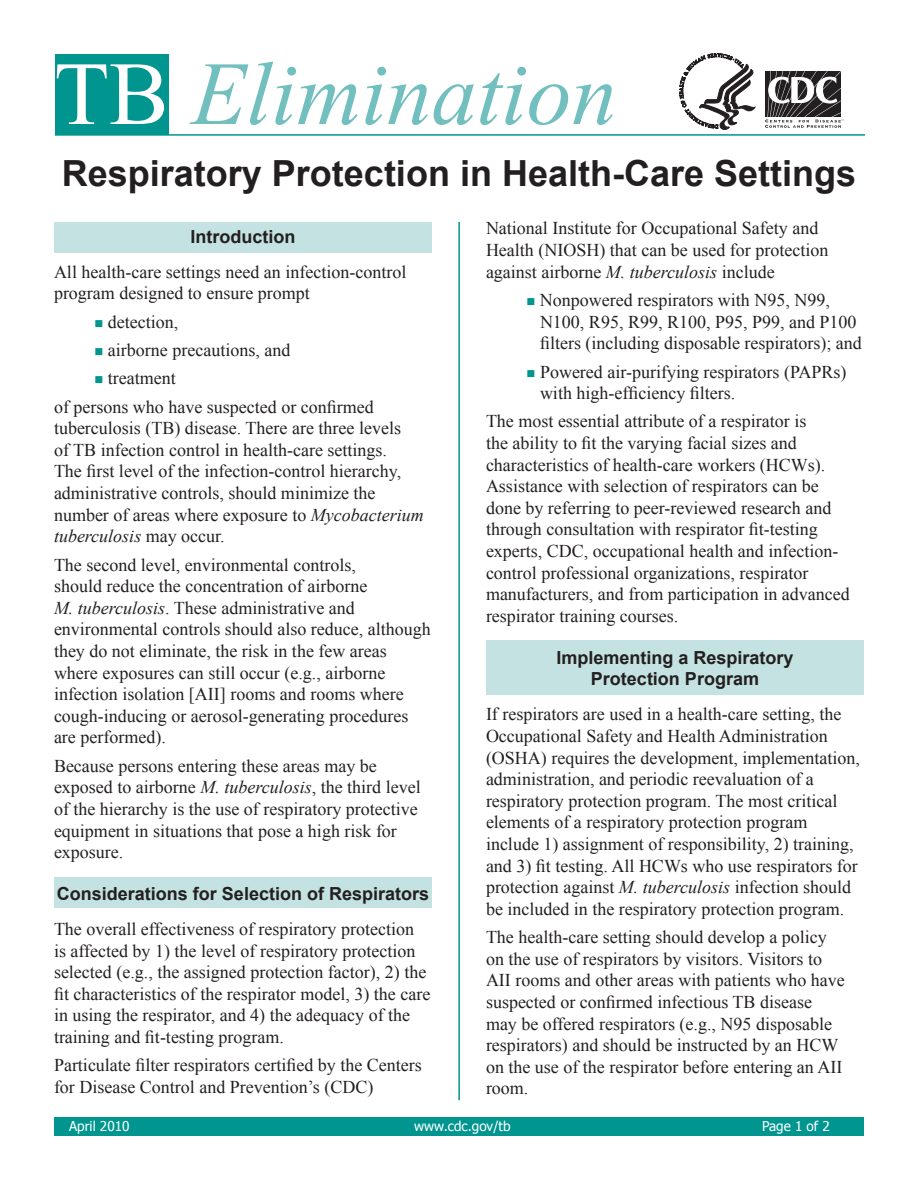
<style>
.page{position:relative;width:918px;height:1188px;background:#fff}
.page>*{position:absolute;margin:0;border:0;box-sizing:border-box;transform-origin:0 0}
.t1{font:italic 90px "Times New Roman";color:#71bfbe}
.Question{font:700 36px "Arial";color:#231f20}
.Answer{font:18px/21.6px "Times New Roman";color:#231f20}
.Question-2{font:700 18px/21.6px "Arial";color:#231f20;text-align:center}
.Subhead_1{font:700 18px "Arial";color:#231f20}
.t2{font:13.5px "Tahoma";color:#fff}
.s1{font-style:normal;color:#fff}
.s2{color:#00958e}
.s3{font-style:italic}
</style>
<div class="page">
<div style="left:55px;top:54px;width:113px;height:81px;background:#00958e"></div>
<hr style="left:55px;top:134px;width:810px;height:2px;background:#00958e">
<hr style="left:458px;top:222px;width:2px;height:878px;background:#00958e">
<div style="left:54px;top:1117px;width:810px;height:19px;background:#00958e"></div>
<svg style="left:680px;top:54px;width:75px;height:76px"></svg>
<svg style="left:765px;top:71px;width:79px;height:57px"></svg>
<div style="left:486px;top:640px;width:378px;height:55px;background:#c4e2e1"></div>
<div style="left:54px;top:878px;width:378px;height:30px;background:#c4e2e1"></div>
<div style="left:54px;top:222px;width:378px;height:30px;background:#c4e2e1"></div>
<p class="t1" style="left:54px;top:32px;width:564px"><span class="s1">TB</span> Elimination</p>
<p class="Question" style="left:62px;top:150px;width:796px">Respiratory Protection in Health-Care Settings</p>
<p class="Subhead_1" style="left:191px;top:224px;width:106px">Introduction</p>
<p class="Answer" style="left:54px;top:261px;width:354px">All health-care settings need an infection-control program designed to ensure prompt</p>
<p class="Answer" style="left:94px;top:310px;width:85px"><span class="s2">■</span> detection,</p>
<p class="Answer" style="left:94px;top:339px;width:197px"><span class="s2">■</span> airborne precautions, and</p>
<p class="Answer" style="left:94px;top:367px;width:83px"><span class="s2">■</span> treatment</p>
<p class="Answer" style="left:54px;top:396px;width:371px">of persons who have suspected or confirmed tuberculosis (TB) disease. There are three levels<br>of TB infection control in health-care settings.<br>The first level of the infection-control hierarchy, administrative controls, should minimize the number of areas where exposure to <span class="s3">Mycobacterium tuberculosis</span> may occur.</p>
<p class="Answer" style="left:54px;top:553px;width:378px">The second level, environmental controls,<br>should reduce the concentration of airborne<br><span class="s3">M. tuberculosis</span>. These administrative and environmental controls should also reduce, although they do not eliminate, the risk in the few areas where exposures can still occur (e.g., airborne infection isolation [AII] rooms and rooms where cough-inducing or aerosol-generating procedures are performed).</p>
<p class="Answer" style="left:54px;top:755px;width:368px">Because persons entering these areas may be exposed to airborne <span class="s3">M. tuberculosis</span>, the third level of the hierarchy is the use of respiratory protective equipment in situations that pose a high risk for exposure.</p>
<p class="Question-2" style="left:57px;top:883px;width:374px">Considerations for Selection of Respirators</p>
<p class="Answer" style="left:54px;top:918px;width:378px">The overall effectiveness of respiratory protection is affected by 1) the level of respiratory protection selected (e.g., the assigned protection factor), 2) the fit characteristics of the respirator model, 3) the care in using the respirator, and 4) the adequacy of the training and fit-testing program.</p>
<p class="Answer" style="left:54px;top:1054px;width:369px">Particulate filter respirators certified by the Centers for Disease Control and Prevention’s (CDC)</p>
<p class="Answer" style="left:486px;top:217px;width:344px">National Institute for Occupational Safety and<br>Health (NIOSH) that can be used for protection against airborne <span class="s3">M. tuberculosis</span> include</p>
<p class="Answer" style="left:540px;top:289px;width:323px;text-indent:-14px"><span class="s2">■</span> Nonpowered respirators with N95, N99,<br>N100, R95, R99, R100, P95, P99, and P100 filters (including disposable respirators); and</p>
<p class="Answer" style="left:540px;top:360px;width:308px;text-indent:-14px"><span class="s2">■</span> Powered air-purifying respirators (PAPRs) with high-efficiency filters.</p>
<p class="Answer" style="left:486px;top:410px;width:365px">The most essential attribute of a respirator is<br>the ability to fit the varying facial sizes and characteristics of health-care workers (HCWs).<br>Assistance with selection of respirators can be done by referring to peer-reviewed research and through consultation with respirator fit-testing experts, CDC, occupational health and infection&shy;control professional organizations, respirator manufacturers, and from participation in advanced respirator training courses.</p>
<p class="Question-2" style="left:556px;top:647px;width:239px">Implementing a Respiratory<br>Protection Program</p>
<p class="Answer" style="left:486px;top:703px;width:375px">If respirators are used in a health-care setting, the Occupational Safety and Health Administration (OSHA) requires the development, implementation, administration, and periodic reevaluation of a respiratory protection program. The most critical elements of a respiratory protection program include 1) assignment of responsibility, 2) training, and 3) fit testing. All HCWs who use respirators for protection against <span class="s3">M. tuberculosis</span> infection should be included in the respiratory protection program.</p>
<p class="Answer" style="left:486px;top:926px;width:360px">The health-care setting should develop a policy on the use of respirators by visitors. Visitors to AII rooms and other areas with patients who have suspected or confirmed infectious TB disease may be offered respirators (e.g., N95 disposable respirators) and should be instructed by an HCW on the use of the respirator before entering an AII room.</p>
<p class="t2" style="left:69px;top:1117px;width:62px">April 2010</p>
<p class="t2" style="left:414px;top:1117px;width:98px">www.cdc.gov/tb</p>
<p class="t2" style="left:762px;top:1117px;width:69px">Page 1 of 2</p>
</div>
